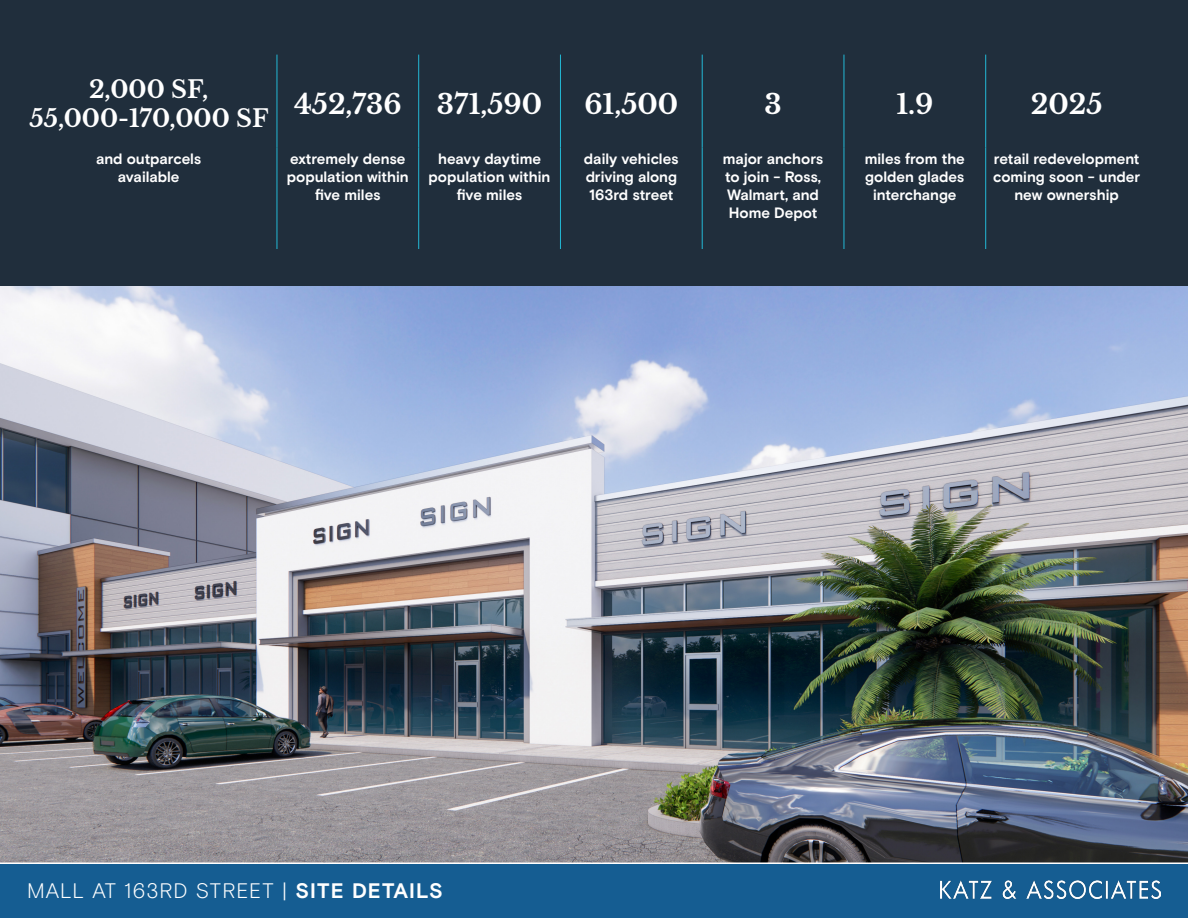
<style>
.page{position:relative;width:1188px;height:918px;background:#fff}
.page>*{position:absolute;margin:0;border:0;box-sizing:border-box;transform-origin:0 0}
.t1{font:700 27px "Libre Baskerville";color:#fff}
.t2{font:700 24px/28.8px "Libre Baskerville";color:#fff;text-align:center}
.t3{font:300 21px "Basis Grotesque Pro";letter-spacing:.05em;color:#fff}
.t4{font:700 15px/18px "Basis Grotesque Pro";color:#fff;text-align:center}
.s1{font-weight:700}
</style>
<div class="page">
<div style="left:0;top:0;width:1188px;height:865px;background:#202e3c"></div>
<img style="left:0;top:287px;width:1188px;height:575px">
<div style="left:0;top:862px;width:1188px;height:56px;background:#155d92"></div>
<img style="left:940px;top:881px;width:221px;height:17px">
<hr style="left:277px;top:55px;width:1px;height:92px;background:#23b9d6">
<hr style="left:418px;top:55px;width:1px;height:92px;background:#23b9d6">
<hr style="left:560px;top:55px;width:1px;height:92px;background:#23b9d6">
<hr style="left:702px;top:55px;width:1px;height:92px;background:#23b9d6">
<hr style="left:844px;top:55px;width:1px;height:92px;background:#23b9d6">
<hr style="left:985px;top:55px;width:1px;height:92px;background:#23b9d6">
<hr style="left:277px;top:147px;width:1px;height:102px;background:#23b9d6">
<hr style="left:418px;top:147px;width:1px;height:102px;background:#23b9d6">
<hr style="left:560px;top:147px;width:1px;height:102px;background:#23b9d6">
<hr style="left:702px;top:147px;width:1px;height:102px;background:#23b9d6">
<hr style="left:844px;top:147px;width:1px;height:102px;background:#23b9d6">
<hr style="left:985px;top:147px;width:1px;height:102px;background:#23b9d6">
<p class="t2" style="left:29px;top:75px;width:241px">2,000 SF,<br>55,000-170,000 SF</p>
<p class="t1" style="left:294px;top:88px;width:109px">452,736</p>
<p class="t1" style="left:437px;top:88px;width:107px">371,590</p>
<p class="t1" style="left:584px;top:88px;width:95px">61,500</p>
<p class="t1" style="left:764px;top:88px;width:19px">3</p>
<p class="t1" style="left:896px;top:88px;width:38px">1.9</p>
<p class="t1" style="left:1031px;top:88px;width:73px">2025</p>
<p class="t4" style="left:96px;top:150px;width:107px">and outparcels available</p>
<p class="t4" style="left:287px;top:150px;width:123px">extremely dense population within five miles</p>
<p class="t4" style="left:429px;top:150px;width:123px">heavy daytime population within five miles</p>
<p class="t4" style="left:584px;top:150px;width:96px;text-align:justify">daily vehicles driving along 163rd street</p>
<p class="t4" style="left:723px;top:150px;width:102px;text-align:left">major anchors to join - Ross,<br>Walmart, and<br>Home Depot</p>
<p class="t4" style="left:865px;top:150px;width:102px">miles from the golden glades interchange</p>
<p class="t4" style="left:993px;top:150px;width:149px">retail redevelopment coming soon - under new ownership</p>
<p class="t3" style="left:27px;top:879px;width:417px">MALL AT 163RD STREET | <span class="s1">SITE DETAILS</span></p>
</div>
